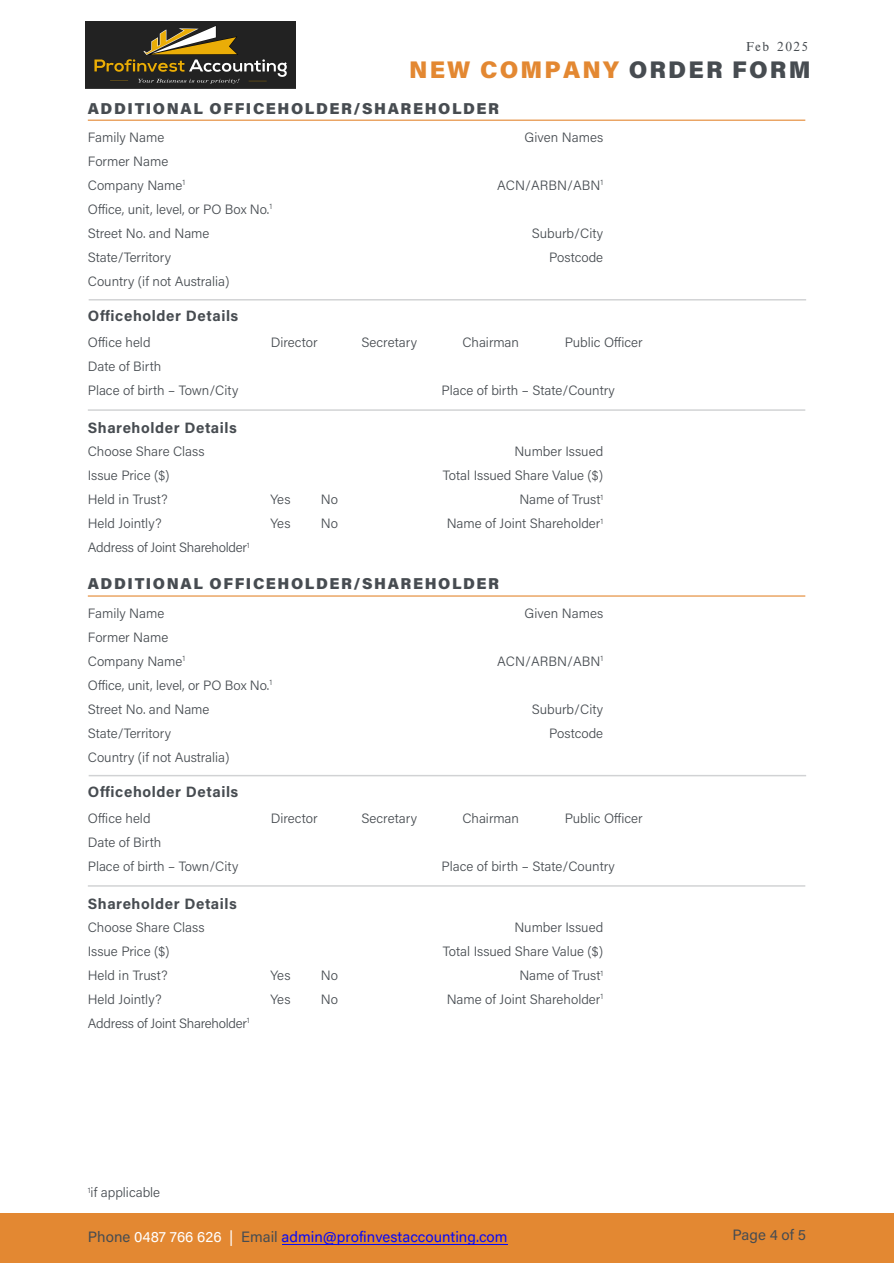
<style>
.page{position:relative;width:894px;height:1263px;background:#fff}
.page>*{position:absolute;margin:0;border:0;box-sizing:border-box;transform-origin:0 0}
.t1{font:900 24px "Acumin Pro";letter-spacing:.09em;color:#e38832}
.t2{font:900 15.75px "Acumin Pro";letter-spacing:.1em;color:#474c51}
.t3{font:700 15px "Acumin Pro";letter-spacing:.04em;color:#474c51}
.t4{font:15px "Acumin Pro";color:#0a0af4}
.t5{font:15px "Acumin Pro";color:#474c51}
.t6{font:300 13.5px/24px "Acumin Pro";color:#474c51}
.t7{font:300 13.5px "Acumin Pro";letter-spacing:-.02em;color:#474c51}
.t8{font:13.5px "Nimbus Rom D";color:#474c51}
.s1{font-family:"Times New Roman"}
.s2{color:#474c51}
.s3{color:#fff}
</style>
<div class="page">
<div style="left:0;top:1213px;width:893px;height:50px;background:#e38832"></div>
<hr style="left:88px;top:595px;width:717px;height:1px;background:#e38832">
<hr style="left:88px;top:885px;width:717px;height:1px;background:#474c51">
<hr style="left:89px;top:775px;width:716px;height:1px;background:#474c51">
<hr style="left:88px;top:120px;width:717px;height:1px;background:#e38832">
<hr style="left:88px;top:409px;width:717px;height:2px;background:#474c51">
<hr style="left:89px;top:299px;width:716px;height:1px;background:#474c51">
<img style="left:86px;top:21px;width:209px;height:68px">
<hr style="left:281px;top:1243px;width:226px;height:1px;background:#0a0af4">
<p class="t8" style="left:745px;top:37px;width:64px">Feb <span class="s1">202</span>5</p>
<h1 class="t1" style="left:409px;top:53px;width:403px">NEW COMPANY <span class="s2">ORDER FORM</span></h1>
<p class="t2" style="left:88px;top:97px;width:412px">ADDITIONAL OFFICEHOLDER/SHAREHOLDER</p>
<p class="t6" style="left:88px;top:125px;width:78px">Family Name</p>
<p class="t6" style="left:524px;top:125px;width:80px">Given Names</p>
<p class="t6" style="left:88px;top:149px;width:82px">Former Name</p>
<p class="t6" style="left:497px;top:173px;width:107px">ACN/ARBN/ABN<sup>1</sup></p>
<p class="t6" style="left:88px;top:197px;width:186px">Office, unit, level, or PO Box No.<sup>1<br></sup>Street No. and Name<br>State/Territory</p>
<p class="t6" style="left:88px;top:173px;width:99px">Company Name<sup>1</sup></p>
<p class="t6" style="left:531px;top:221px;width:73px">Suburb/City</p>
<p class="t6" style="left:549px;top:245px;width:56px">Postcode</p>
<p class="t6" style="left:88px;top:269px;width:143px">Country (if not Australia)</p>
<p class="t3" style="left:88px;top:305px;width:152px">Officeholder Details</p>
<p class="t6" style="left:88px;top:330px;width:152px">Office held<br>Date of Birth<br>Place of birth – Town/City</p>
<p class="t3" style="left:88px;top:417px;width:151px">Shareholder Details</p>
<p class="t6" style="left:270px;top:330px;width:48px">Director</p>
<p class="t6" style="left:361px;top:330px;width:57px">Secretary</p>
<p class="t6" style="left:462px;top:330px;width:58px">Chairman</p>
<p class="t6" style="left:564px;top:330px;width:79px">Public Officer</p>
<p class="t6" style="left:441px;top:378px;width:175px">Place of birth – State/Country</p>
<p class="t6" style="left:88px;top:439px;width:118px">Choose Share Class</p>
<p class="t6" style="left:514px;top:439px;width:90px">Number Issued</p>
<p class="t6" style="left:88px;top:463px;width:83px">Issue Price ($)</p>
<p class="t6" style="left:442px;top:463px;width:162px">Total Issued Share Value ($)</p>
<p class="t6" style="left:88px;top:487px;width:81px">Held in Trust?</p>
<p class="t6" style="left:519px;top:487px;width:85px">Name of Trust<sup>1</sup></p>
<p class="t6" style="left:88px;top:511px;width:75px">Held Jointly?</p>
<p class="t6" style="left:446px;top:511px;width:158px">Name of Joint Shareholder<sup>1</sup></p>
<p class="t7" style="left:88px;top:538px;width:163px">Address of Joint Shareholder<sup>1</sup></p>
<p class="t6" style="left:270px;top:487px;width:21px">Yes</p>
<p class="t6" style="left:321px;top:487px;width:19px">No</p>
<p class="t6" style="left:270px;top:511px;width:21px">Yes</p>
<p class="t6" style="left:321px;top:511px;width:19px">No</p>
<p class="t2" style="left:88px;top:573px;width:412px">ADDITIONAL OFFICEHOLDER/SHAREHOLDER</p>
<p class="t6" style="left:88px;top:600px;width:78px">Family Name</p>
<p class="t6" style="left:524px;top:600px;width:80px">Given Names</p>
<p class="t6" style="left:88px;top:624px;width:82px">Former Name</p>
<p class="t6" style="left:497px;top:648px;width:107px">ACN/ARBN/ABN<sup>1</sup></p>
<p class="t6" style="left:88px;top:672px;width:186px">Office, unit, level, or PO Box No.<sup>1<br></sup>Street No. and Name<br>State/Territory</p>
<p class="t6" style="left:88px;top:648px;width:99px">Company Name<sup>1</sup></p>
<p class="t6" style="left:531px;top:696px;width:73px">Suburb/City</p>
<p class="t6" style="left:549px;top:720px;width:56px">Postcode</p>
<p class="t6" style="left:88px;top:744px;width:143px">Country (if not Australia)</p>
<p class="t3" style="left:88px;top:781px;width:152px">Officeholder Details</p>
<p class="t6" style="left:88px;top:805px;width:152px">Office held<br>Date of Birth<br>Place of birth – Town/City</p>
<p class="t3" style="left:88px;top:892px;width:151px">Shareholder Details</p>
<p class="t6" style="left:270px;top:805px;width:48px">Director</p>
<p class="t6" style="left:361px;top:805px;width:57px">Secretary</p>
<p class="t6" style="left:462px;top:805px;width:58px">Chairman</p>
<p class="t6" style="left:564px;top:805px;width:79px">Public Officer</p>
<p class="t6" style="left:441px;top:853px;width:175px">Place of birth – State/Country</p>
<p class="t6" style="left:88px;top:914px;width:118px">Choose Share Class</p>
<p class="t6" style="left:514px;top:914px;width:90px">Number Issued</p>
<p class="t6" style="left:88px;top:938px;width:83px">Issue Price ($)</p>
<p class="t6" style="left:442px;top:938px;width:162px">Total Issued Share Value ($)</p>
<p class="t6" style="left:88px;top:962px;width:81px">Held in Trust?</p>
<p class="t6" style="left:519px;top:962px;width:85px">Name of Trust<sup>1</sup></p>
<p class="t6" style="left:88px;top:986px;width:75px">Held Jointly?</p>
<p class="t6" style="left:446px;top:986px;width:158px">Name of Joint Shareholder<sup>1</sup></p>
<p class="t7" style="left:88px;top:1014px;width:163px">Address of Joint Shareholder<sup>1</sup></p>
<p class="t6" style="left:270px;top:962px;width:21px">Yes</p>
<p class="t6" style="left:321px;top:962px;width:19px">No</p>
<p class="t6" style="left:270px;top:986px;width:21px">Yes</p>
<p class="t6" style="left:321px;top:986px;width:19px">No</p>
<p class="t6" style="left:88px;top:1180px;width:74px"><sup>1</sup>if applicable</p>
<p class="t4" style="left:88px;top:1225px;width:421px"><span class="s2">Phone</span> <span class="s3">0487 766 626 |</span> <span class="s2">Email</span> admin@profinvestaccounting.com</p>
<p class="t5" style="left:732px;top:1224px;width:75px">Page 4 of 5</p>
</div>
